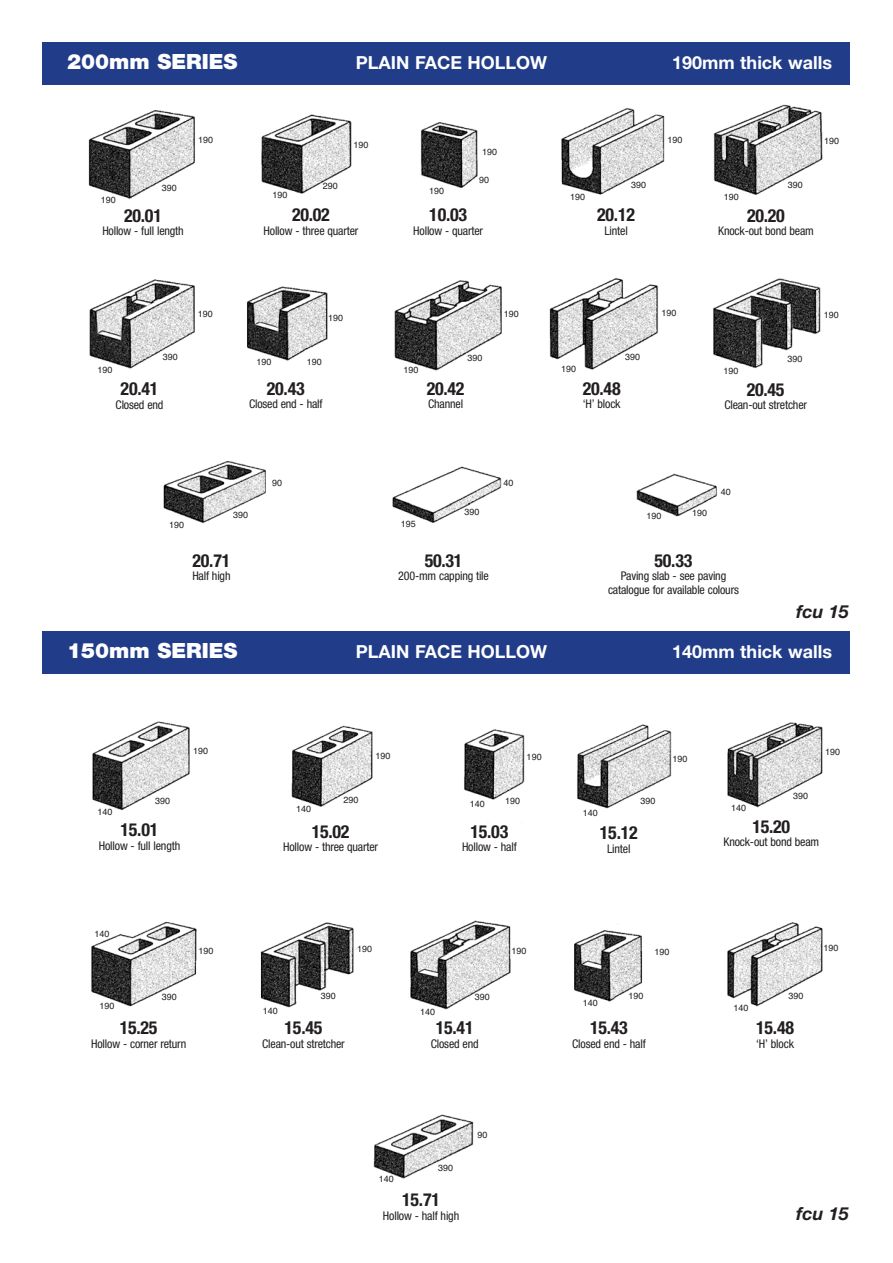
<style>
.page{position:relative;width:893px;height:1263px;background:#fff}
.page>*{position:absolute;margin:0;border:0;box-sizing:border-box;transform-origin:0 0}
.t1{font:900 21px "Helvetica Neue";color:#fff}
.t2{font:700 condensed 18px "Helvetica Neue";letter-spacing:-.015em;color:#231f20}
.t3{font:700 18px "Helvetica Neue";color:#fff}
.t4{font:italic 700 18px "Helvetica Neue";color:#231f20}
.t5{font:condensed 12px/13.5px "Helvetica Neue";letter-spacing:-.015em;color:#231f20;text-align:center}
.t6{font:9px "Helvetica";color:#231f20}
</style>
<div class="page">
<div style="left:43px;top:43px;width:807px;height:42px;background:#213d8a"></div>
<div style="left:43px;top:631px;width:807px;height:43px;background:#213d8a"></div>
<img style="left:88px;top:110px;width:107px;height:89px">
<img style="left:261px;top:114px;width:91px;height:80px">
<img style="left:420px;top:122px;width:58px;height:66px">
<img style="left:561px;top:108px;width:104px;height:87px">
<img style="left:713px;top:104px;width:110px;height:91px">
<img style="left:89px;top:279px;width:106px;height:90px">
<img style="left:247px;top:286px;width:81px;height:75px">
<img style="left:394px;top:280px;width:108px;height:91px">
<img style="left:549px;top:277px;width:109px;height:93px">
<img style="left:713px;top:278px;width:108px;height:91px">
<img style="left:163px;top:461px;width:103px;height:63px">
<img style="left:392px;top:466px;width:110px;height:57px">
<img style="left:636px;top:473px;width:81px;height:44px">
<img style="left:92px;top:721px;width:98px;height:90px">
<img style="left:291px;top:725px;width:82px;height:82px">
<img style="left:464px;top:729px;width:61px;height:71px">
<img style="left:577px;top:724px;width:95px;height:85px">
<img style="left:727px;top:722px;width:96px;height:86px">
<img style="left:91px;top:921px;width:106px;height:86px">
<img style="left:260px;top:922px;width:98px;height:86px">
<img style="left:410px;top:920px;width:101px;height:90px">
<img style="left:574px;top:924px;width:69px;height:78px">
<img style="left:727px;top:922px;width:96px;height:85px">
<img style="left:373px;top:1114px;width:101px;height:65px">
<h1 class="t1" style="left:67px;top:54px;width:172px">200mm SERIES</h1>
<h2 class="t3" style="left:356px;top:56px;width:193px">PLAIN FACE HOLLOW</h2>
<h2 class="t3" style="left:672px;top:56px;width:161px">190mm thick walls</h2>
<p class="t6" style="left:198px;top:136px;width:17px">190</p>
<p class="t6" style="left:353px;top:142px;width:17px">190</p>
<p class="t6" style="left:482px;top:148px;width:17px">190</p>
<p class="t6" style="left:668px;top:136px;width:17px">190</p>
<p class="t6" style="left:824px;top:137px;width:17px">190</p>
<p class="t6" style="left:101px;top:197px;width:17px">190</p>
<p class="t6" style="left:162px;top:185px;width:17px">390</p>
<p class="t6" style="left:273px;top:192px;width:17px">190</p>
<p class="t6" style="left:323px;top:183px;width:17px">290</p>
<p class="t6" style="left:429px;top:187px;width:17px">190</p>
<p class="t6" style="left:479px;top:177px;width:12px">90</p>
<p class="t6" style="left:570px;top:194px;width:17px">190</p>
<p class="t6" style="left:631px;top:182px;width:17px">390</p>
<p class="t6" style="left:724px;top:193px;width:17px">190</p>
<p class="t6" style="left:788px;top:181px;width:17px">390</p>
<h2 class="t2" style="left:124px;top:209px;width:39px">20.01</h2>
<p class="t5" style="left:102px;top:225px;width:83px">Hollow - full length</p>
<h2 class="t2" style="left:292px;top:208px;width:39px">20.02</h2>
<p class="t5" style="left:264px;top:224px;width:96px">Hollow - three quarter</p>
<h2 class="t2" style="left:429px;top:208px;width:39px">10.03</h2>
<p class="t5" style="left:413px;top:224px;width:71px">Hollow - quarter</p>
<h2 class="t2" style="left:597px;top:208px;width:39px">20.12</h2>
<p class="t5" style="left:604px;top:224px;width:25px">Lintel</p>
<h2 class="t2" style="left:747px;top:209px;width:39px">20.20</h2>
<p class="t5" style="left:718px;top:225px;width:97px">Knock-out bond beam</p>
<p class="t6" style="left:198px;top:311px;width:17px">190</p>
<p class="t6" style="left:328px;top:315px;width:17px">190</p>
<p class="t6" style="left:504px;top:311px;width:17px">190</p>
<p class="t6" style="left:661px;top:310px;width:17px">190</p>
<p class="t6" style="left:824px;top:312px;width:17px">190</p>
<p class="t6" style="left:97px;top:367px;width:17px">190</p>
<p class="t6" style="left:163px;top:353px;width:17px">390</p>
<p class="t6" style="left:256px;top:359px;width:17px">190</p>
<p class="t6" style="left:307px;top:359px;width:17px">190</p>
<p class="t6" style="left:403px;top:367px;width:17px">190</p>
<p class="t6" style="left:467px;top:355px;width:17px">390</p>
<p class="t6" style="left:561px;top:366px;width:17px">190</p>
<p class="t6" style="left:625px;top:354px;width:17px">390</p>
<p class="t6" style="left:723px;top:368px;width:17px">190</p>
<p class="t6" style="left:787px;top:356px;width:17px">390</p>
<h2 class="t2" style="left:121px;top:382px;width:39px">20.41</h2>
<p class="t5" style="left:116px;top:399px;width:49px">Closed end</p>
<h2 class="t2" style="left:267px;top:382px;width:39px">20.43</h2>
<p class="t5" style="left:249px;top:398px;width:75px">Closed end - half</p>
<h2 class="t2" style="left:427px;top:382px;width:39px">20.42</h2>
<p class="t5" style="left:428px;top:398px;width:36px">Channel</p>
<h2 class="t2" style="left:583px;top:382px;width:39px">20.48</h2>
<p class="t5" style="left:583px;top:398px;width:39px">‘H’ block</p>
<h2 class="t2" style="left:747px;top:383px;width:39px">20.45</h2>
<p class="t5" style="left:724px;top:399px;width:84px">Clean-out stretcher</p>
<p class="t6" style="left:272px;top:479px;width:12px">90</p>
<p class="t6" style="left:504px;top:480px;width:12px">40</p>
<p class="t6" style="left:721px;top:488px;width:12px">40</p>
<p class="t6" style="left:169px;top:522px;width:17px">190</p>
<p class="t6" style="left:233px;top:511px;width:17px">390</p>
<p class="t6" style="left:401px;top:521px;width:17px">195</p>
<p class="t6" style="left:464px;top:509px;width:17px">390</p>
<p class="t6" style="left:646px;top:513px;width:17px">190</p>
<p class="t6" style="left:692px;top:510px;width:17px">190</p>
<h2 class="t2" style="left:193px;top:554px;width:39px">20.71</h2>
<p class="t5" style="left:192px;top:570px;width:40px">Half high</p>
<h2 class="t2" style="left:425px;top:554px;width:39px">50.31</h2>
<p class="t5" style="left:398px;top:570px;width:92px">200-mm capping tile</p>
<h2 class="t2" style="left:654px;top:554px;width:39px">50.33</h2>
<p class="t5" style="left:608px;top:570px;width:132px">Paving slab - see paving catalogue for available colours</p>
<h2 class="t4" style="left:796px;top:605px;width:54px">fcu 15</h2>
<h1 class="t1" style="left:67px;top:643px;width:172px">150mm SERIES</h1>
<h2 class="t3" style="left:356px;top:645px;width:193px">PLAIN FACE HOLLOW</h2>
<h2 class="t3" style="left:672px;top:645px;width:161px">140mm thick walls</h2>
<p class="t6" style="left:193px;top:748px;width:17px">190</p>
<p class="t6" style="left:375px;top:752px;width:17px">190</p>
<p class="t6" style="left:527px;top:754px;width:17px">190</p>
<p class="t6" style="left:673px;top:755px;width:17px">190</p>
<p class="t6" style="left:825px;top:748px;width:17px">190</p>
<p class="t6" style="left:97px;top:808px;width:17px">140</p>
<p class="t6" style="left:155px;top:798px;width:17px">390</p>
<p class="t6" style="left:296px;top:805px;width:17px">140</p>
<p class="t6" style="left:343px;top:796px;width:17px">290</p>
<p class="t6" style="left:470px;top:800px;width:17px">140</p>
<p class="t6" style="left:505px;top:798px;width:17px">190</p>
<p class="t6" style="left:583px;top:809px;width:17px">140</p>
<p class="t6" style="left:640px;top:798px;width:17px">390</p>
<p class="t6" style="left:731px;top:804px;width:17px">140</p>
<p class="t6" style="left:793px;top:792px;width:17px">390</p>
<h2 class="t2" style="left:121px;top:823px;width:39px">15.01</h2>
<p class="t5" style="left:99px;top:840px;width:83px">Hollow - full length</p>
<h2 class="t2" style="left:312px;top:825px;width:39px">15.02</h2>
<p class="t5" style="left:283px;top:841px;width:96px">Hollow - three quarter</p>
<h2 class="t2" style="left:470px;top:825px;width:39px">15.03</h2>
<p class="t5" style="left:462px;top:841px;width:56px">Hollow - half</p>
<h2 class="t2" style="left:600px;top:826px;width:39px">15.12</h2>
<p class="t5" style="left:607px;top:843px;width:25px">Lintel</p>
<h2 class="t2" style="left:752px;top:820px;width:39px">15.20</h2>
<p class="t5" style="left:723px;top:836px;width:97px">Knock-out bond beam</p>
<p class="t6" style="left:94px;top:930px;width:17px">140</p>
<p class="t6" style="left:198px;top:948px;width:17px">190</p>
<p class="t6" style="left:357px;top:946px;width:17px">190</p>
<p class="t6" style="left:511px;top:948px;width:17px">190</p>
<p class="t6" style="left:655px;top:948px;width:17px">190</p>
<p class="t6" style="left:823px;top:944px;width:17px">190</p>
<p class="t6" style="left:100px;top:1002px;width:17px">190</p>
<p class="t6" style="left:162px;top:993px;width:17px">390</p>
<p class="t6" style="left:263px;top:1008px;width:17px">140</p>
<p class="t6" style="left:321px;top:993px;width:17px">390</p>
<p class="t6" style="left:420px;top:1008px;width:17px">140</p>
<p class="t6" style="left:475px;top:994px;width:17px">390</p>
<p class="t6" style="left:583px;top:1000px;width:17px">140</p>
<p class="t6" style="left:629px;top:993px;width:17px">190</p>
<p class="t6" style="left:734px;top:1005px;width:17px">140</p>
<p class="t6" style="left:788px;top:993px;width:17px">390</p>
<h2 class="t2" style="left:120px;top:1021px;width:39px">15.25</h2>
<p class="t5" style="left:91px;top:1038px;width:97px">Hollow - corner return</p>
<h2 class="t2" style="left:285px;top:1022px;width:39px">15.45</h2>
<p class="t5" style="left:262px;top:1038px;width:84px">Clean-out stretcher</p>
<h2 class="t2" style="left:436px;top:1021px;width:39px">15.41</h2>
<p class="t5" style="left:431px;top:1038px;width:49px">Closed end</p>
<h2 class="t2" style="left:590px;top:1021px;width:39px">15.43</h2>
<p class="t5" style="left:572px;top:1038px;width:75px">Closed end - half</p>
<h2 class="t2" style="left:756px;top:1021px;width:39px">15.48</h2>
<p class="t5" style="left:756px;top:1038px;width:39px">‘H’ block</p>
<p class="t6" style="left:477px;top:1131px;width:12px">90</p>
<p class="t6" style="left:438px;top:1165px;width:17px">390</p>
<p class="t6" style="left:379px;top:1175px;width:17px">140</p>
<h2 class="t2" style="left:402px;top:1193px;width:39px">15.71</h2>
<p class="t5" style="left:383px;top:1210px;width:78px">Hollow - half high</p>
<h2 class="t4" style="left:796px;top:1207px;width:54px">fcu 15</h2>
</div>
